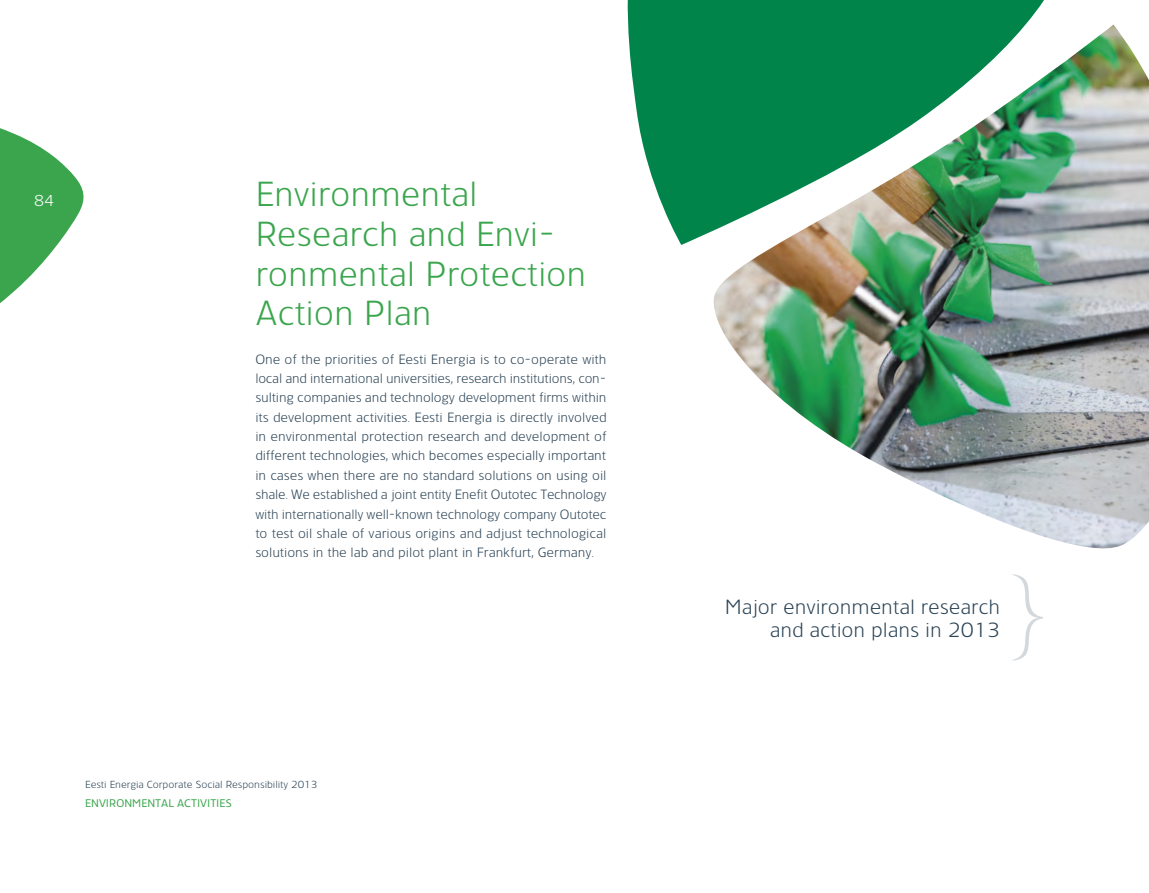
<style>
.page{position:relative;width:1149px;height:893px;background:#fff}
.page>*{position:absolute;margin:0;border:0;box-sizing:border-box;transform-origin:0 0}
.t1{font:300 33px/39.6px "Energia";color:#3ba54d}
.t2{font:300 19.5px/23.4px "Energia";color:#2c4456;text-align:right}
.t3{font:300 15px "Energia";color:#fff}
.t4{font:300 12.75px/19.4px "Energia";color:#2c4456;text-align:justify}
.t5{font:10.5px "Energia";color:#3ba54d}
.t6{font:300 9.75px "Energia";color:#2c4456}
</style>
<div class="page">
<svg style="left:0;top:128px;width:84px;height:175px"></svg>
<img style="left:713px;top:25px;width:435px;height:524px">
<svg style="left:627px;top:0;width:447px;height:245px;fill:#00844a"></svg>
<svg style="left:1012px;top:574px;width:30px;height:87px"></svg>
<p class="t3" style="left:34px;top:191px;width:22px">84</p>
<h1 class="t1" style="left:255px;top:174px;width:332px">Environmental<br>Research and Envi&shy;ronmental P rotection<br>Action Plan</h1>
<p class="t4" style="left:255px;top:349px;width:352px">One of the priorities of Eesti Energia is to co-operate with local and international universities, research institutions, con&shy;sulting companies and technology development firms within its development activities. Eesti Energia is directly involved in environmental protection research and development of different technologies, which becomes especially important in cases when there are no standard solutions on using oil shale. We established a joint entity Enefit Outotec Technology with internationally well-known technology company Outotec to test oil shale of various origins and adjust technological solutions in the lab and pilot plant in Frankfurt, Germany.</p>
<p class="t6" style="left:85px;top:779px;width:233px">Eesti Energia Corporate Social Responsibility 2013</p>
<p class="t5" style="left:85px;top:797px;width:148px">ENVIRONMENTAL ACTIVITIES</p>
<h2 class="t2" style="left:724px;top:595px;width:277px">M ajor environmental research and action plans in 2013</h2>
</div>
